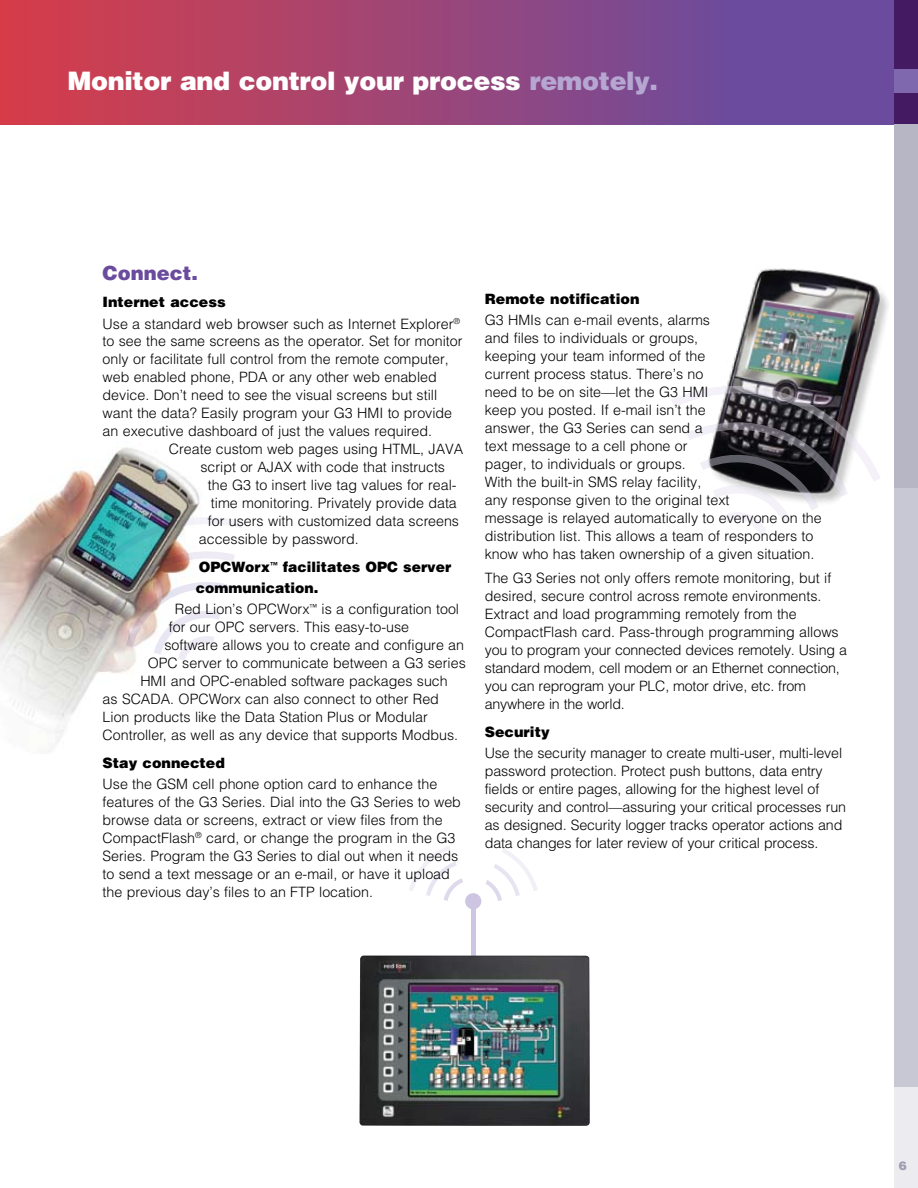
<style>
.page{position:relative;width:918px;height:1188px;background:#fff}
.page>*{position:absolute;margin:0;border:0;box-sizing:border-box;transform-origin:0 0}
.t1{font:900 25.5px "Helvetica LT Std";letter-spacing:-.015em;color:#fff}
.t2{font:900 19.5px "Helvetica LT Std";color:#6a4b9e}
.t3{font:300 14.25px/18px "Helvetica LT Std";color:#000}
.t4{font:900 14.25px "Helvetica LT Std";color:#000}
.t5{font:900 12px "Helvetica LT Std";color:#9e9db0}
.s1{color:#b5a7d1}
.s2{font-weight:900}
</style>
<div class="page">
<svg style="left:409px;top:846px;width:128px;height:109px"></svg>
<hr style="left:471px;top:894px;width:4px;height:164px;background:#cdc5e2">
<div style="left:465px;top:893px;width:16px;height:16px;background:#cdc5e2;border-radius:50%"></div>
<img style="left:0;top:447px;width:200px;height:305px">
<div style="left:0;top:0;width:918px;height:125px;background:linear-gradient(to right,#d53e4a,#594eac)"></div>
<div style="left:894px;top:0;width:24px;height:125px;background:#441a63"></div>
<div style="left:894px;top:484px;width:24px;height:701px;background:#c8c8d4"></div>
<div style="left:894px;top:1087px;width:24px;height:101px;background:#ecebf0"></div>
<div style="left:894px;top:125px;width:24px;height:363px;background:#b6b6c5"></div>
<div style="left:894px;top:69px;width:24px;height:23px;background:#8068ae"></div>
<img style="left:62px;top:506px;width:181px;height:162px">
<img style="left:731px;top:268px;width:157px;height:100px">
<svg style="left:672px;top:368px;width:208px;height:166px"></svg>
<img style="left:359px;top:955px;width:231px;height:171px">
<h1 class="t1" style="left:68px;top:64px;width:592px">Monitor and control your process <span class="s1">remotely.</span></h1>
<h2 class="t2" style="left:103px;top:260px;width:97px">Connect.</h2>
<p class="t3" style="left:103px;top:292px;width:359px;line-height:21px"><span class="s2">Internet access<br></span>Use a standard web browser such as Internet Explorer<sup>®</sup></p>
<p class="t3" style="left:103px;top:332px;width:361px">to see the same screens as the operator. Set for monitor</p>
<p class="t3" style="left:103px;top:350px;width:348px">only or facilitate full control from the remote computer,</p>
<p class="t3" style="left:103px;top:368px;width:336px">web enabled phone, PDA or any other web enabled</p>
<p class="t3" style="left:103px;top:386px;width:336px">device. Don’t need to see the visual screens but still</p>
<p class="t3" style="left:103px;top:404px;width:351px">want the data? Easily program your G3 HMI to provide</p>
<p class="t3" style="left:103px;top:422px;width:331px">an executive dashboard of just the values required.</p>
<p class="t3" style="left:169px;top:440px;width:296px">Create custom web pages using HTML, JAVA</p>
<p class="t3" style="left:200px;top:458px;width:246px">script or AJAX with code that instructs</p>
<p class="t3" style="left:208px;top:476px;width:250px">the G3 to insert live tag values for real-</p>
<p class="t3" style="left:211px;top:494px;width:248px">time monitoring. Privately provide data</p>
<p class="t3" style="left:208px;top:512px;width:253px">for users with customized data screens</p>
<p class="t3" style="left:199px;top:530px;width:161px">accessible by password.</p>
<p class="t4" style="left:199px;top:558px;width:254px">OPCWorx<sup>™</sup> facilitates OPC server</p>
<p class="t4" style="left:196px;top:579px;width:124px">communication.</p>
<p class="t3" style="left:175px;top:600px;width:286px">Red Lion’s OPCWorx<sup>™</sup> is a configuration tool</p>
<p class="t3" style="left:169px;top:618px;width:242px">for our OPC servers. This easy-to-use</p>
<p class="t3" style="left:164px;top:636px;width:301px">software allows you to create and configure an</p>
<p class="t3" style="left:148px;top:654px;width:319px">OPC server to communicate between a G3 series</p>
<p class="t3" style="left:140px;top:672px;width:309px">HMI and OPC-enabled software packages such</p>
<p class="t3" style="left:103px;top:690px;width:338px">as SCADA. OPCWorx can also connect to other Red</p>
<p class="t3" style="left:103px;top:708px;width:327px">Lion products like the Data Station Plus or Modular</p>
<p class="t3" style="left:103px;top:726px;width:357px">Controller, as well as any device that supports Modbus.</p>
<p class="t4" style="left:103px;top:754px;width:124px">Stay connected</p>
<p class="t3" style="left:103px;top:775px;width:360px">Use the GSM cell phone option card to enhance the features of the G3 Series. Dial into the G3 Series to web browse data or screens, extract or view files from the CompactFlash<sup>®</sup> card, or change the program in the G3<br>Series. Program the G3 Series to dial out when it needs to send a text message or an e-mail, or have it upload the previous day’s files to an FTP location.</p>
<p class="t4" style="left:485px;top:289px;width:156px">Remote notification</p>
<p class="t3" style="left:485px;top:311px;width:339px">G3 HMIs can e-mail events, alarms<br>and files to individuals or groups,<br>keeping your team informed of the<br>current process status. There’s no<br>need to be on site—let the G3 HMI<br>keep you posted. If e-mail isn’t the<br>answer, the G3 Series can send a<br>text message to a cell phone or<br>pager, to individuals or groups.<br>With the built-in SMS relay facility,<br>any response given to the original text<br>message is relayed automatically to everyone on the distribution list. This allows a team of responders to know who has taken ownership of a given situation.</p>
<p class="t3" style="left:485px;top:569px;width:364px">The G3 Series not only offers remote monitoring, but if desired, secure control across remote environments.<br>Extract and load programming remotely from the CompactFlash card. Pass-through programming allows you to program your connected devices remotely. Using a standard modem, cell modem or an Ethernet connection, you can reprogram your PLC, motor drive, etc. from anywhere in the world.</p>
<p class="t4" style="left:485px;top:723px;width:66px">Security</p>
<p class="t3" style="left:485px;top:744px;width:363px">Use the security manager to create multi-user, multi-level password protection. Protect push buttons, data entry fields or entire pages, allowing for the highest level of security and control—assuring your critical processes run as designed. Security logger tracks operator actions and data changes for later review of your critical process.</p>
<p class="t5" style="left:899px;top:1157px;width:10px">6</p>
</div>
